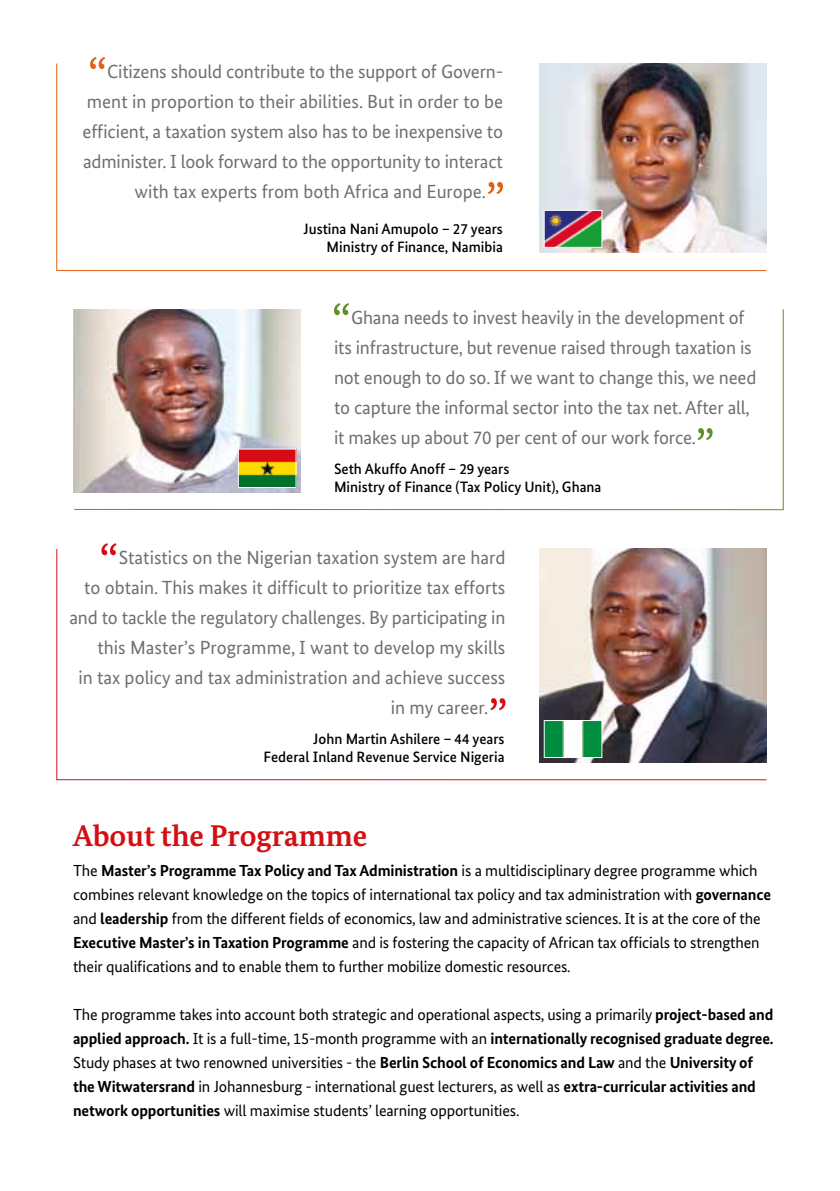
<style>
.page{position:relative;width:840px;height:1191px;background:#fff}
.page>*{position:absolute;margin:0;border:0;box-sizing:border-box;transform-origin:0 0}
.t1{font:700 30px "Bundes Serif";color:#d40f14}
.t2{font:19px/30px "Bundes Sans";letter-spacing:-.01em;color:#706f6f}
.t3{font:16px/24px "Bundes Sans";letter-spacing:-.01em;color:#000}
.t4{font:500 15px/18px "Bundes Sans";color:#000;text-align:right}
.s1{font-weight:700}
</style>
<div class="page">
<svg style="left:73px;top:309px;width:710px;height:202px"></svg>
<svg style="left:90px;top:57px;width:15px;height:5px"></svg>
<svg style="left:56px;top:62px;width:711px;height:210px"></svg>
<svg style="left:102px;top:543px;width:14px;height:5px"></svg>
<img style="left:74px;top:309px;width:226px;height:183px">
<img style="left:240px;top:450px;width:54px;height:36px">
<div style="left:238px;top:448px;width:58px;height:40px;border:1px solid #fff"></div>
<svg style="left:56px;top:548px;width:711px;height:233px"></svg>
<svg style="left:334px;top:303px;width:15px;height:12px"></svg>
<svg style="left:697px;top:428px;width:15px;height:12px"></svg>
<p class="t2" style="left:107px;top:56px;width:397px">Citizens should contribute to the support of Govern-</p>
<p class="t2" style="left:87px;top:86px;width:417px">ment in proportion to their abilities. But in order to be</p>
<p class="t2" style="left:82px;top:116px;width:421px">efficient, a taxation system also has to be inexpensive to</p>
<p class="t2" style="left:83px;top:146px;width:421px">administer. I look forward to the opportunity to interact</p>
<p class="t2" style="left:134px;top:176px;width:353px">with tax experts from both Africa and Europe.</p>
<p class="t4" style="left:303px;top:220px;width:201px">Justina Nani Amupolo – 27 years<br>Ministry of Finance, Namibia</p>
<p class="t2" style="left:334px;top:302px;width:423px;text-indent:17px">Ghana needs to invest heavily in the development of its infrastructure, but revenue raised through taxation is not enough to do so. If we want to change this, we need to capture the informal sector into the tax net. After all, it makes up about 70 per cent of our work force.</p>
<p class="t4" style="left:334px;top:460px;width:269px;text-align:left">Seth Akuffo Anoff – 29 years<br>Ministry of Finance (Tax Policy Unit), Ghana</p>
<p class="t2" style="left:119px;top:542px;width:388px">Statistics on the Nigerian taxation system are hard</p>
<p class="t2" style="left:84px;top:572px;width:422px">to obtain. This makes it difficult to prioritize tax efforts</p>
<p class="t2" style="left:69px;top:602px;width:437px">and to tackle the regulatory challenges. By participating in</p>
<p class="t2" style="left:97px;top:632px;width:409px">this Master’s Programme, I want to develop my skills</p>
<p class="t2" style="left:78px;top:662px;width:428px">in tax policy and tax administration and achieve success</p>
<p class="t2" style="left:390px;top:692px;width:99px">in my career.</p>
<p class="t4" style="left:263px;top:730px;width:242px">John Martin Ashilere – 44 years<br>Federal Inland Revenue Service Nigeria</p>
<h1 class="t1" style="left:73px;top:817px;width:295px">About the Programme</h1>
<p class="t3" style="left:73px;top:858px;width:699px">The <span class="s1">Master’s Programme Tax Policy and Tax Administration</span> is a multidisciplinary degree programme which combines relevant knowledge on the topics of international tax policy and tax administration with <span class="s1">governance </span>and <span class="s1">leadership</span> from the different fields of economics, law and administrative sciences. It is at the core of the <span class="s1">Executive Master’s in Taxation Programme</span> and is fostering the capacity of African tax officials to strengthen their qualifications and to enable them to further mobilize domestic resources.</p>
<p class="t3" style="left:73px;top:1002px;width:701px">The programme takes into account both strategic and operational aspects, using a primarily <span class="s1">project-based and applied approach.</span> It is a full-time, 15-month programme with an <span class="s1">internationally recognised graduate degree.<br></span>Study phases at two renowned universities - the <span class="s1">Berlin School of Economics and Law</span> and the <span class="s1">University of the Witwatersrand</span> in Johannesburg - international guest lecturers, as well as <span class="s1">extra-curricular activities and network opportunities</span> will maximise students’ learning opportunities.</p>
</div>
